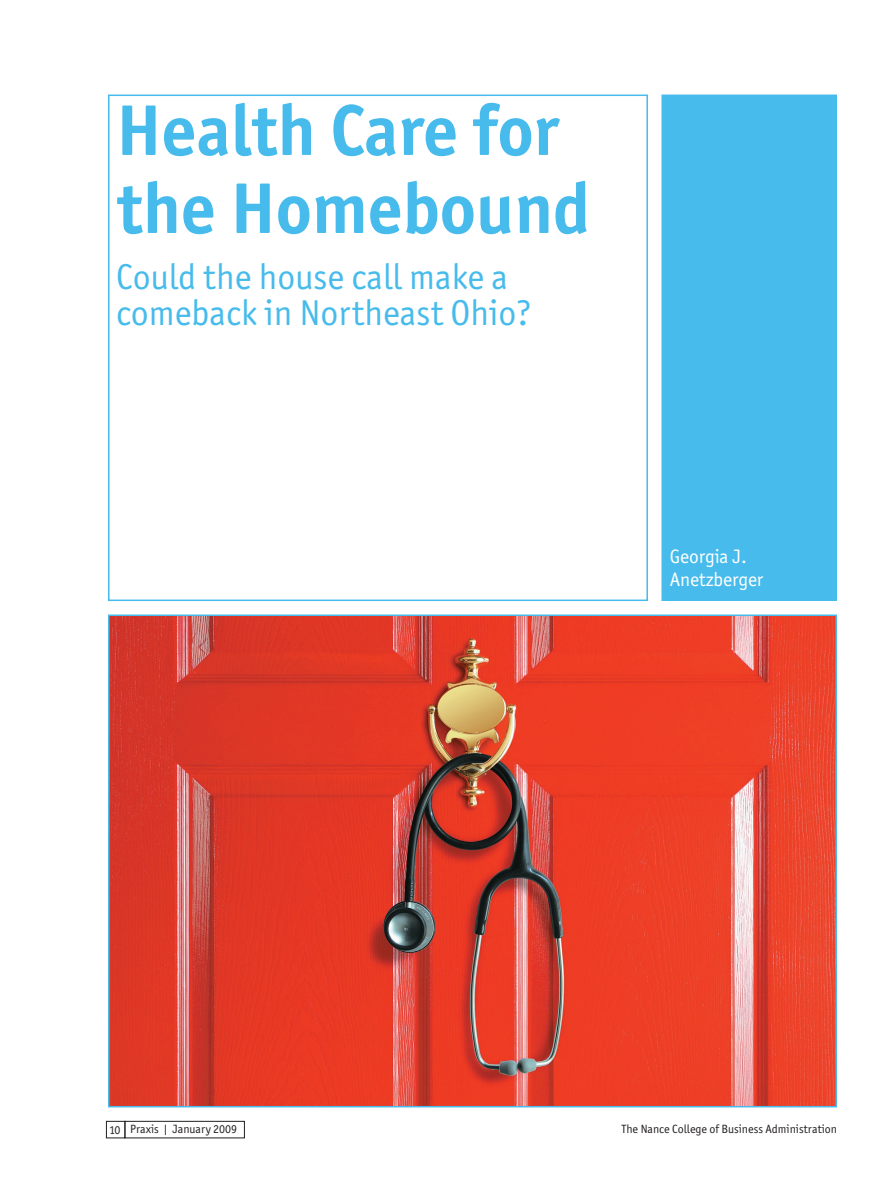
<style>
.page{position:relative;width:891px;height:1202px;background:#fff}
.page>*{position:absolute;margin:0;border:0;box-sizing:border-box;transform-origin:0 0}
.t1{font:700 72px/78px "Officina Sans ITC Std";color:#47bbeb}
.t2{font:36px/36px "Officina Sans ITC Std";color:#47bbeb}
.t3{font:19.5px/23.4px "Officina Sans ITC Std";letter-spacing:-.005em;color:#fff}
.t4{font:12px "Officina Sans ITC Std";color:#231f20}
</style>
<div class="page">
<div style="left:125px;top:1120px;width:120px;height:18px;border:1px solid #231f20"></div>
<div style="left:106px;top:1120px;width:19px;height:18px;border:1px solid #231f20"></div>
<div style="left:662px;top:95px;width:174px;height:505px;background:#47bbeb"></div>
<div style="left:662px;top:94px;width:175px;height:507px;border:2px solid #47bbeb"></div>
<img style="left:111px;top:617px;width:723px;height:487px">
<div style="left:108px;top:614px;width:729px;height:493px;border:2px solid #47bbeb"></div>
<div style="left:108px;top:94px;width:540px;height:507px;border:2px solid #47bbeb"></div>
<p class="t1" style="left:116px;top:91px;width:476px">Health Care for the Homebound</p>
<p class="t2" style="left:116px;top:259px;width:417px">Could the house call make a comeback in Northeast Ohio?</p>
<p class="t3" style="left:670px;top:544px;width:95px">Georgia J.<br>Anetzberger</p>
<p class="t4" style="left:109px;top:1122px;width:13px">10</p>
<p class="t4" style="left:130px;top:1122px;width:109px">Praxis | January 2009</p>
<p class="t4" style="left:622px;top:1122px;width:217px">The Nance College of Business Administration</p>
</div>
